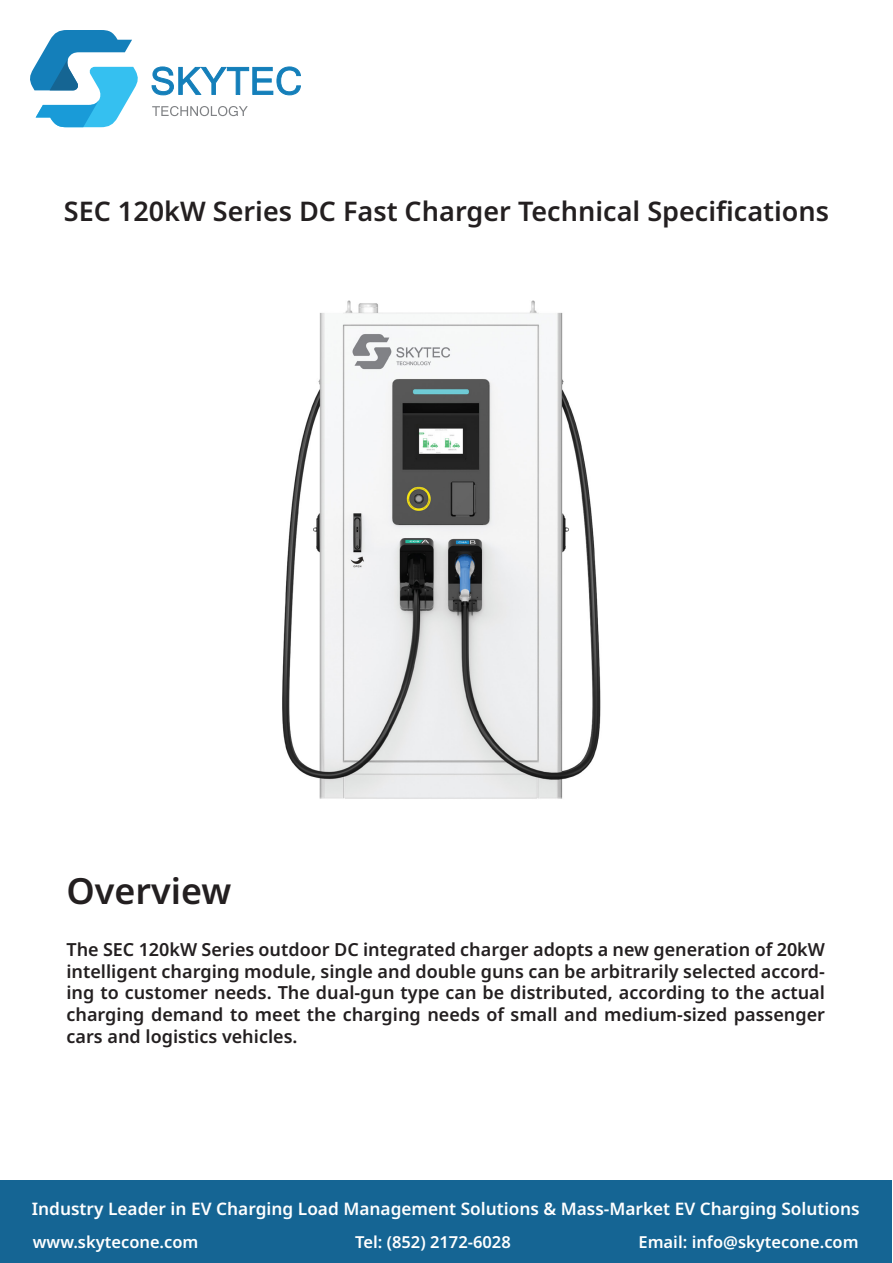
<style>
.page{position:relative;width:893px;height:1263px;background:#fff}
.page>*{position:absolute;margin:0;border:0;box-sizing:border-box;transform-origin:0 0}
.t1{font:600 36px "Noto Sans";color:#231f20}
.t2{font:600 27px "Noto Sans";color:#231f20}
.t3{font:600 18px/21.6px "Noto Sans";color:#231f20;text-align:justify}
.t4{font:600 17.25px "Noto Sans";color:#fff}
.t5{font:600 16.5px "Noto Sans";color:#fff}
</style>
<div class="page">
<div style="left:0;top:1180px;width:891px;height:82px;background:#156594"></div>
<svg style="left:30px;top:30px;width:108px;height:97px"></svg>
<svg style="left:152px;top:67px;width:149px;height:28px"></svg>
<svg style="left:152px;top:106px;width:96px;height:10px"></svg>
<img style="left:282px;top:300px;width:319px;height:499px">
<p class="t2" style="left:64px;top:192px;width:767px">SEC 120kW Series DC Fast Charger Technical Specifications</p>
<p class="t1" style="left:66px;top:865px;width:166px">Overview</p>
<p class="t3" style="left:66px;top:939px;width:760px">The SEC 120kW Series outdoor DC integrated charger adopts a new generation of 20kW intelligent charging module, single and double guns can be arbitrarily selected accord&shy;ing to customer needs. The dual-gun type can be distributed, according to the actual charging demand to meet the charging needs of small and medium-sized passenger cars and logistics vehicles.</p>
<p class="t4" style="left:32px;top:1197px;width:829px">Industry Leader in EV Charging Load Management Solutions &amp; Mass-Market EV Charging Solutions</p>
<p class="t5" style="left:33px;top:1230px;width:167px">www.skytecone.com</p>
<p class="t5" style="left:355px;top:1230px;width:157px">Tel: (852) 2172-6028</p>
<p class="t5" style="left:638px;top:1230px;width:222px">Email: info@skytecone.com</p>
</div>
